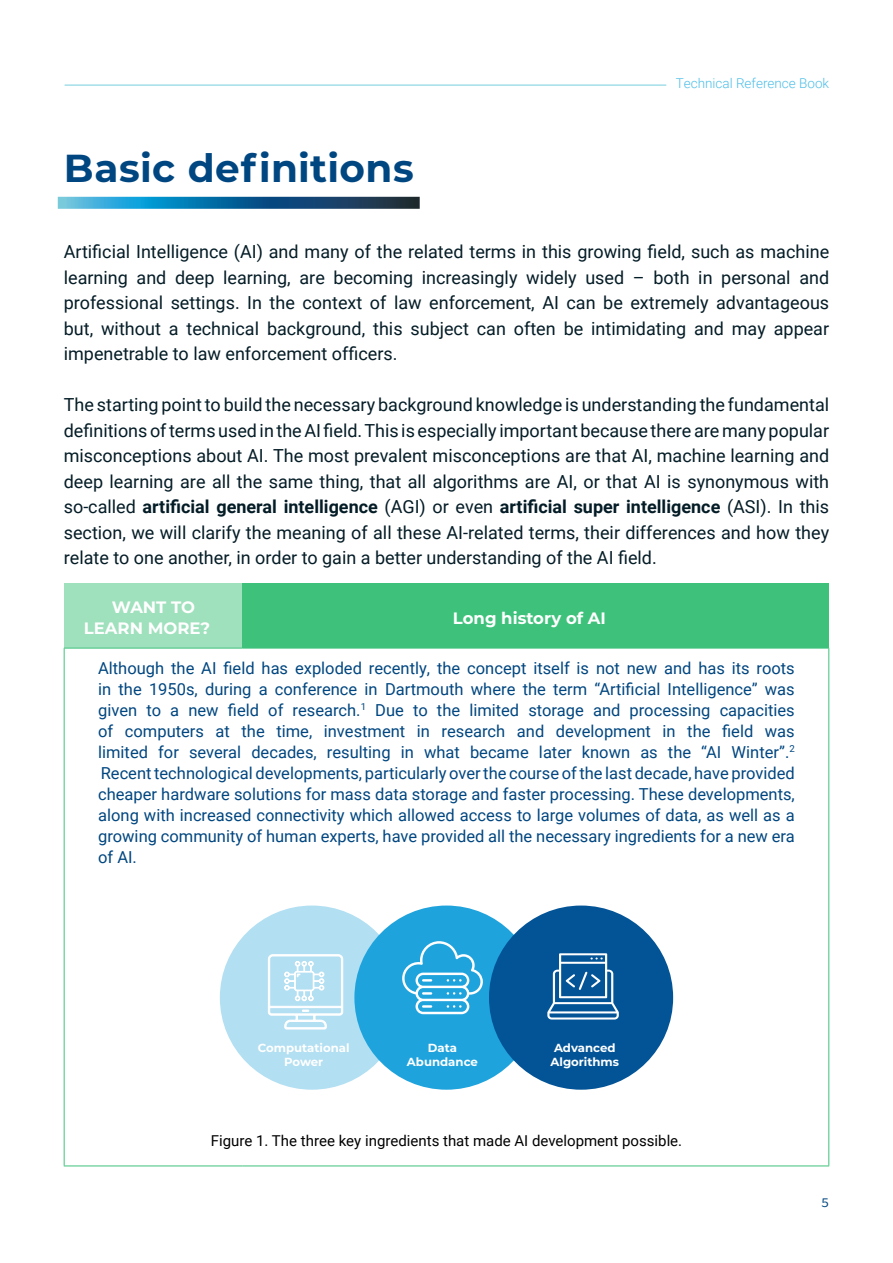
<style>
.page{position:relative;width:893px;height:1263px;background:#fff}
.page>*{position:absolute;margin:0;border:0;box-sizing:border-box;transform-origin:0 0}
.t1{font:700 39px "Montserrat";letter-spacing:.01em;color:#004680}
.t2{font:18px/25.5px "Roboto";color:#041c26;text-align:justify}
.t3{font:16.5px/21px "Roboto";color:#004680;text-align:justify}
.t4{font:700 16.5px/21px "Montserrat";color:#fff}
.t5{font:15px "Roboto";color:#000}
.t6{font:300 13.5px "Roboto";color:#4dbee8}
.t7{font:13.5px "Source Code Pro";color:#004680}
.t8{font:700 11.7px/14.1px "Montserrat";color:#fff;text-align:center}
.s1{font-weight:700}
</style>
<div class="page">
<hr style="left:65px;top:85px;width:601px;height:1px;background:#76cede">
<svg style="left:64px;top:197px;width:350px;height:12px;background:#1c6c99"></svg>
<div style="left:64px;top:583px;width:179px;height:65px;background:#9fe0bd"></div>
<div style="left:243px;top:583px;width:586px;height:65px;background:#3ec27b"></div>
<hr style="left:64px;top:648px;width:1px;height:517px;background:#3ec27b">
<hr style="left:828px;top:648px;width:1px;height:517px;background:#3ec27b">
<hr style="left:64px;top:1165px;width:179px;height:1px;background:#3ec27b">
<hr style="left:243px;top:1165px;width:586px;height:1px;background:#3ec27b">
<hr style="left:64px;top:648px;width:179px;height:1px;background:#3ec27b">
<hr style="left:243px;top:648px;width:586px;height:1px;background:#3ec27b">
<div style="left:220px;top:905px;width:184px;height:185px;background:#b2dff2;border-radius:50%"></div>
<div style="left:354px;top:905px;width:185px;height:185px;background:#1fa3dd;border-radius:50%"></div>
<div style="left:489px;top:905px;width:184px;height:185px;background:#035497;border-radius:50%"></div>
<svg style="left:402px;top:941px;width:81px;height:73px"></svg>
<div style="left:395px;top:1017px;width:7px;height:7px;border:2px solid #1fa3dd;border-radius:50%"></div>
<div style="left:458px;top:1017px;width:7px;height:7px;border:2px solid #1fa3dd;border-radius:50%"></div>
<svg style="left:547px;top:953px;width:72px;height:66px"></svg>
<svg style="left:268px;top:954px;width:75px;height:75px"></svg>
<h1 class="t1" style="left:64px;top:140px;width:351px">Basic definitions</h1>
<p class="t6" style="left:676px;top:74px;width:155px">Technical Reference Book</p>
<p class="t2" style="left:64px;top:238px;width:767px">Artificial Intelligence (AI) and many of the related terms in this growing field, such as machine learning and deep learning, are becoming increasingly widely used – both in personal and professional settings. In the context of law enforcement, AI can be extremely advantageous but, without a technical background, this subject can often be intimidating and may appear impenetrable to law enforcement officers.</p>
<p class="t2" style="left:64px;top:391px;width:767px">The starting point to build the necessary background knowledge is understanding the fundamental definitions of terms used in the AI field. This is especially important because there are many popular misconceptions about AI. The most prevalent misconceptions are that AI, machine learning and deep learning are all the same thing, that all algorithms are AI, or that AI is synonymous with so-called <span class="s1">artificial general intelligence</span> (AGI) or even <span class="s1">artificial super intelligence</span> (ASI). In this section, we will clarify the meaning of all these AI-related terms, their differences and how they relate to one another, in order to gain a better understanding of the AI field.</p>
<p class="t4" style="left:84px;top:596px;width:128px;text-indent:28px">WANT TO<br>LEARN MORE?</p>
<p class="t4" style="left:453px;top:606px;width:155px">Long history of AI</p>
<p class="t3" style="left:98px;top:657px;width:698px">Although the AI field has exploded recently, the concept itself is not new and has its roots in the 1950s, during a conference in Dartmouth where the term “Artificial Intelligence” was given to a new field of research.<sup>1</sup> Due to the limited storage and processing capacities of computers at the time, investment in research and development in the field was limited for several decades, resulting in what became later known as the “AI Winter”.<sup>2<br></sup>Recent technological developments, particularly over the course of the last decade, have provided cheaper hardware solutions for mass data storage and faster processing. These developments, along with increased connectivity which allowed access to large volumes of data, as well as a growing community of human experts, have provided all the necessary ingredients for a new era of AI.</p>
<p class="t8" style="left:258px;top:1040px;width:93px">Computational<br>Power</p>
<p class="t8" style="left:407px;top:1040px;width:72px">Data<br>Abundance</p>
<p class="t8" style="left:550px;top:1040px;width:70px">Advanced<br>Algorithms</p>
<p class="t5" style="left:211px;top:1130px;width:473px">Figure 1. The three key ingredients that made AI development possible.</p>
<p class="t7" style="left:821px;top:1192px;width:10px">5</p>
</div>
